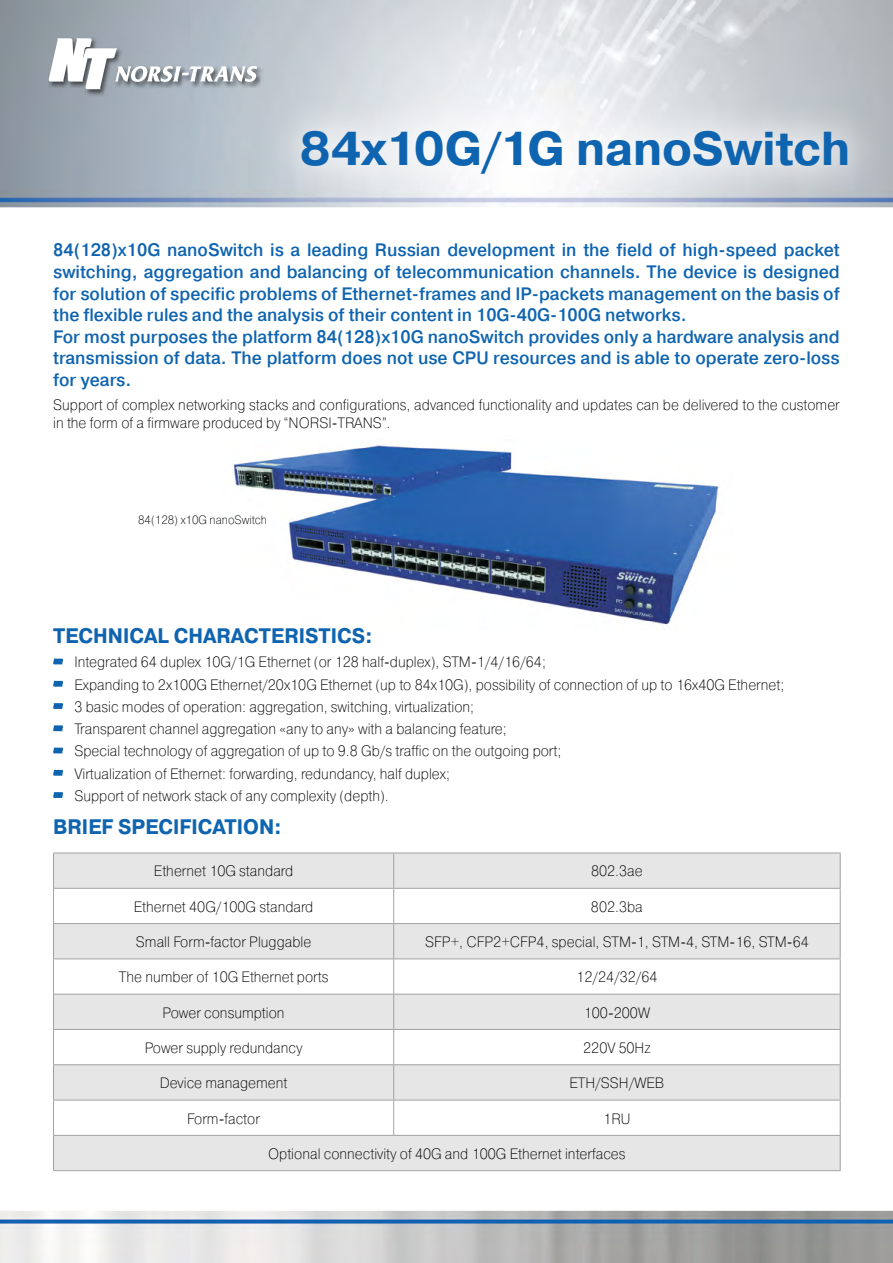
<style>
.page{position:relative;width:893px;height:1263px;background:#fff}
.page>*{position:absolute;margin:0;border:0;box-sizing:border-box;transform-origin:0 0}
.t1{font:700 47.55px "Pragmatica C";letter-spacing:-.01em;color:#0f64b0}
.t2{font:700 21px "Pragmatica C";color:#0f64b0;scale:.95 1}
.t3{font:700 18px/21.6px "Pragmatica Light C";color:#0f64b0;scale:.95 1}
.t4{font:15px/22.2px "Pragmatica Light C";color:#000;scale:.95 1}
.t5{font:12px "Pragmatica Light C";color:#000;scale:.95 1}
</style>
<div class="page">
<img style="left:0;top:0;width:893px;height:1263px">
<svg style="left:264px;top:93px;width:622px;height:117px"></svg>
<div style="left:48px;top:37px;width:216px;height:60px;background:#000;opacity:.55"></div>
<svg style="left:48px;top:38px;width:209px;height:51px"></svg>
<img style="left:208px;top:439px;width:524px;height:190px">
<svg style="left:53px;top:659px;width:10px;height:5px"></svg>
<svg style="left:53px;top:681px;width:10px;height:6px"></svg>
<svg style="left:53px;top:703px;width:10px;height:6px"></svg>
<svg style="left:53px;top:725px;width:10px;height:6px"></svg>
<svg style="left:53px;top:748px;width:10px;height:5px"></svg>
<svg style="left:53px;top:770px;width:10px;height:6px"></svg>
<svg style="left:53px;top:792px;width:10px;height:6px"></svg>
<svg style="left:54px;top:854px;width:786px;height:316px;fill:#e6e6e6"></svg>
<hr style="left:53px;top:853px;width:341px;height:1px;background:#a2a2a2">
<hr style="left:53px;top:853px;width:1px;height:35px;background:#a2a2a2">
<hr style="left:394px;top:853px;width:447px;height:1px;background:#a2a2a2">
<hr style="left:393px;top:853px;width:1px;height:35px;background:#a2a2a2">
<hr style="left:840px;top:853px;width:1px;height:35px;background:#a2a2a2">
<hr style="left:53px;top:888px;width:341px;height:1px;background:#a2a2a2">
<hr style="left:53px;top:889px;width:1px;height:34px;background:#a2a2a2">
<hr style="left:394px;top:888px;width:447px;height:1px;background:#a2a2a2">
<hr style="left:393px;top:889px;width:1px;height:34px;background:#a2a2a2">
<hr style="left:840px;top:889px;width:1px;height:34px;background:#a2a2a2">
<hr style="left:53px;top:923px;width:341px;height:1px;background:#a2a2a2">
<hr style="left:53px;top:924px;width:1px;height:34px;background:#a2a2a2">
<hr style="left:394px;top:923px;width:447px;height:1px;background:#a2a2a2">
<hr style="left:393px;top:924px;width:1px;height:34px;background:#a2a2a2">
<hr style="left:840px;top:924px;width:1px;height:34px;background:#a2a2a2">
<hr style="left:53px;top:958px;width:341px;height:1px;background:#a2a2a2">
<hr style="left:53px;top:959px;width:1px;height:35px;background:#a2a2a2">
<hr style="left:394px;top:958px;width:447px;height:1px;background:#a2a2a2">
<hr style="left:393px;top:959px;width:1px;height:35px;background:#a2a2a2">
<hr style="left:840px;top:959px;width:1px;height:35px;background:#a2a2a2">
<hr style="left:53px;top:994px;width:341px;height:1px;background:#a2a2a2">
<hr style="left:53px;top:994px;width:1px;height:35px;background:#a2a2a2">
<hr style="left:394px;top:994px;width:447px;height:1px;background:#a2a2a2">
<hr style="left:393px;top:994px;width:1px;height:35px;background:#a2a2a2">
<hr style="left:840px;top:994px;width:1px;height:35px;background:#a2a2a2">
<hr style="left:53px;top:1029px;width:341px;height:1px;background:#a2a2a2">
<hr style="left:53px;top:1030px;width:1px;height:34px;background:#a2a2a2">
<hr style="left:394px;top:1029px;width:447px;height:1px;background:#a2a2a2">
<hr style="left:393px;top:1030px;width:1px;height:34px;background:#a2a2a2">
<hr style="left:840px;top:1030px;width:1px;height:34px;background:#a2a2a2">
<hr style="left:53px;top:1064px;width:341px;height:1px;background:#a2a2a2">
<hr style="left:53px;top:1065px;width:1px;height:35px;background:#a2a2a2">
<hr style="left:394px;top:1064px;width:447px;height:1px;background:#a2a2a2">
<hr style="left:393px;top:1065px;width:1px;height:35px;background:#a2a2a2">
<hr style="left:840px;top:1065px;width:1px;height:35px;background:#a2a2a2">
<hr style="left:53px;top:1100px;width:341px;height:1px;background:#a2a2a2">
<hr style="left:53px;top:1100px;width:1px;height:35px;background:#a2a2a2">
<hr style="left:394px;top:1100px;width:447px;height:1px;background:#a2a2a2">
<hr style="left:393px;top:1100px;width:1px;height:35px;background:#a2a2a2">
<hr style="left:840px;top:1100px;width:1px;height:35px;background:#a2a2a2">
<hr style="left:53px;top:1135px;width:341px;height:1px;background:#a2a2a2">
<hr style="left:53px;top:1136px;width:1px;height:34px;background:#a2a2a2">
<hr style="left:394px;top:1135px;width:447px;height:1px;background:#a2a2a2">
<hr style="left:840px;top:1136px;width:1px;height:34px;background:#a2a2a2">
<hr style="left:53px;top:1170px;width:341px;height:1px;background:#a2a2a2">
<hr style="left:394px;top:1170px;width:447px;height:1px;background:#a2a2a2">
<h1 class="t1" style="left:300px;top:122px;width:552px">84Х10G/1G NANOSWITCH</h1>
<p class="t3" style="left:53px;top:239px;width:830px">84(128)х10G nanoSwitch is a leading Russian development in the field of high-speed packet switching, aggregation and balancing of telecommunication channels. The device is designed for solution of specific problems of Ethernet-frames and IP-packets management on the basis of the flexible rules and the analysis of their content in 10G-40G-100G networks.<br>For most purposes the platform 84(128)х10G nanoSwitch provides only a hardware analysis and transmission of data. The platform does not use CPU resources and is able to operate zero-loss for years.</p>
<p class="t4" style="left:53px;top:396px;width:830px;line-height:18px">Support of complex networking stacks and configurations, advanced functionality and updates can be delivered to the customer in the form of a firmware produced by “NORSI-TRANS”.</p>
<p class="t5" style="left:138px;top:513px;width:137px">84(128) x10G nanoSwitch</p>
<h2 class="t2" style="left:53px;top:624px;width:338px">TECHNICAL CHARACTERISTICS:</h2>
<p class="t4" style="left:74px;top:651px;width:749px">Integrated 64 duplex 10G/1G Ethernet (or 128 half-duplex), STM-1/4/16/64;<br>Expanding to 2x100G Ethernet/20x10G Ethernet (up to 84x10G), possibility of connection of up to 16x40G Ethernet; 3 basic modes of operation: aggregation, switching, virtualization;<br>Transparent channel aggregation «any to any» with a balancing feature;<br>Special technology of aggregation of up to 9.8 Gb/s traffic on the outgoing port;<br>Virtualization of Ethernet: forwarding, redundancy, half duplex;<br>Support of network stack of any complexity (depth).</p>
<h2 class="t2" style="left:53px;top:815px;width:157px">BRIEF SPECI FICATI</h2>
<h2 class="t2" style="left:243px;top:815px;width:42px">ON:</h2>
<p class="t4" style="left:154px;top:860px;width:148px">Ethernet 10G standard</p>
<p class="t4" style="left:591px;top:860px;width:56px">802.3ae</p>
<p class="t4" style="left:134px;top:895px;width:191px">Ethernet 40G/100G standard</p>
<p class="t4" style="left:591px;top:895px;width:56px">802.3ba</p>
<p class="t4" style="left:136px;top:931px;width:186px">Small Form-factor Pluggable</p>
<p class="t4" style="left:425px;top:931px;width:405px">SFP+, CFP2+CFP4, special, STM-1, STM-4, STM-16, STM-64</p>
<p class="t4" style="left:119px;top:966px;width:222px">The number of 10G Ethernet ports</p>
<p class="t4" style="left:576px;top:966px;width:87px">12/24/32/64</p>
<p class="t4" style="left:163px;top:1001px;width:130px">Power consumption</p>
<p class="t4" style="left:584px;top:1001px;width:71px">100-200W</p>
<p class="t4" style="left:145px;top:1037px;width:168px">Power supply redundancy</p>
<p class="t4" style="left:583px;top:1037px;width:73px">220V 50Hz</p>
<p class="t4" style="left:160px;top:1072px;width:136px">Device management</p>
<p class="t4" style="left:569px;top:1072px;width:102px">ETH/SSH/WEB</p>
<p class="t4" style="left:187px;top:1107px;width:78px">Form-factor</p>
<p class="t4" style="left:603px;top:1107px;width:30px">1RU</p>
<p class="t4" style="left:268px;top:1143px;width:378px">Optional connectivity of 40G and 100G Ethernet interfaces</p>
</div>
